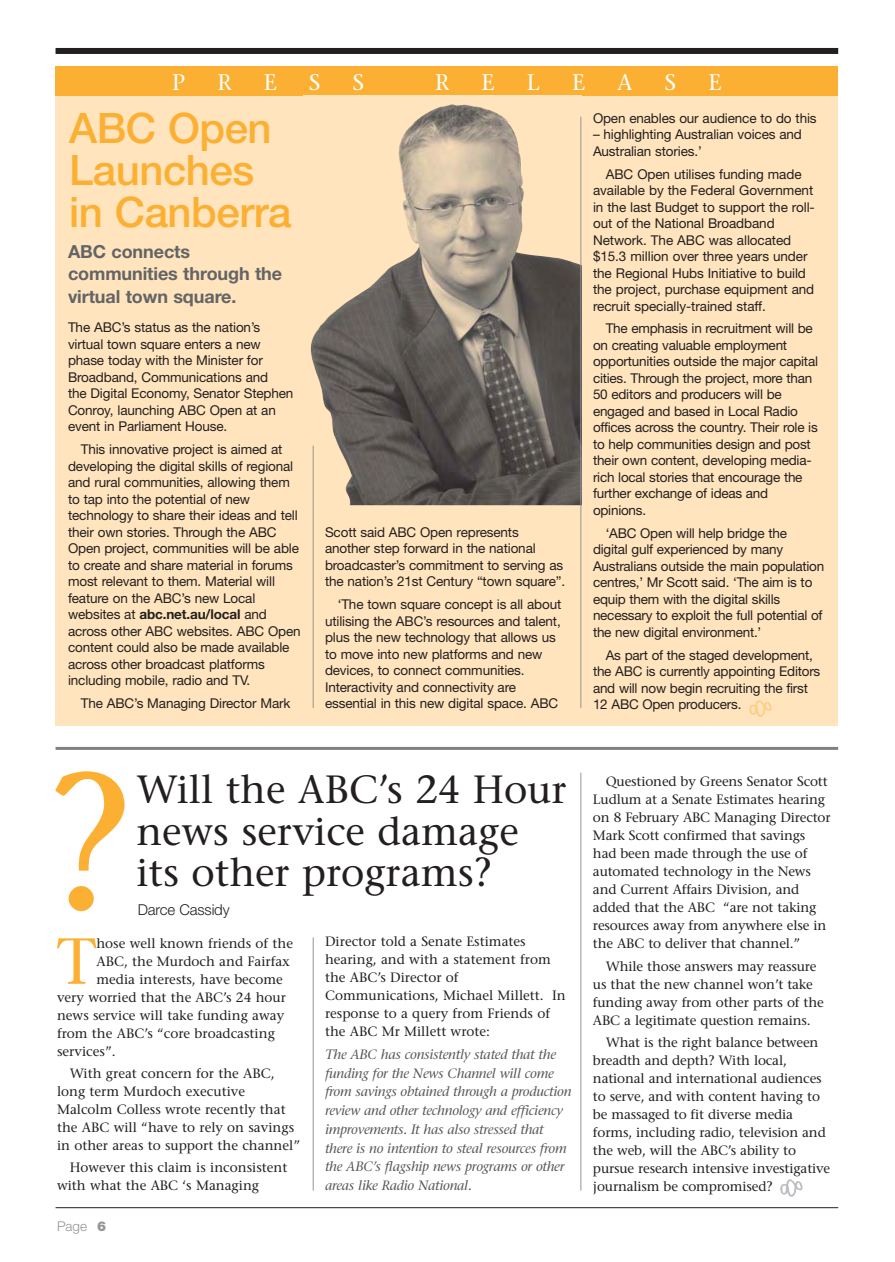
<style>
.page{position:relative;width:895px;height:1262px;background:#fff}
.page>*{position:absolute;margin:0;border:0;box-sizing:border-box;transform-origin:0 0}
.t1{font:64.8px "Stone Serif";color:#fcb033}
.t2{font:500 42px/42px "Helvetica Neue";letter-spacing:-.01em;color:#fcb033}
.t3{font:39.3px/41.5px "Stone Serif";color:#231f20}
.t4{font:22.5px "Stone Serif";color:#fff}
.t5{font:700 18px/22.5px "Helvetica Neue";letter-spacing:-.005em;color:#636466}
.t6{font:300 15px "Helvetica Neue";letter-spacing:-.01em;color:#231f20}
.t7{font:13.5px/16.5px "Helvetica Neue";letter-spacing:-.01em;color:#231f20}
.t8{font:13.5px/18px "Stone Serif";letter-spacing:-.01em;color:#231f20}
.t9{font:italic 13.5px/18.8px "Stone Serif";letter-spacing:-.015em;color:#58595b}
.t10{font:300 13.5px "Helvetica Neue";color:#939598}
.s1{font-weight:700}
.s2{font-weight:900}
</style>
<div class="page">
<div style="left:56px;top:76px;width:782px;height:650px;background:#ffe4bd"></div>
<hr style="left:56px;top:1207px;width:782px;height:1px;background:#231f20">
<div style="left:56px;top:48px;width:782px;height:6px;background:#231f20"></div>
<hr style="left:313px;top:937px;width:1px;height:253px;background:#939598">
<hr style="left:580px;top:773px;width:1px;height:417px;background:#939598">
<div style="left:56px;top:66px;width:782px;height:30px;background:#fcb033"></div>
<hr style="left:56px;top:747px;width:782px;height:3px;background:#808285">
<svg style="left:55px;top:771px;width:69px;height:140px"></svg>
<img style="left:310px;top:104px;width:272px;height:401px">
<hr style="left:313px;top:446px;width:1px;height:262px;background:#939598">
<hr style="left:580px;top:117px;width:1px;height:591px;background:#939598">
<img style="left:780px;top:1179px;width:23px;height:18px">
<img style="left:749px;top:700px;width:23px;height:17px">
<h3 class="t4" style="left:172px;top:73px;width:14px">P</h3>
<h3 class="t4" style="left:217px;top:73px;width:16px">R</h3>
<h3 class="t4" style="left:264px;top:73px;width:14px">E</h3>
<h3 class="t4" style="left:309px;top:73px;width:13px">S</h3>
<h3 class="t4" style="left:353px;top:73px;width:13px">S</h3>
<h3 class="t4" style="left:435px;top:73px;width:16px">R</h3>
<h3 class="t4" style="left:481px;top:73px;width:14px">E</h3>
<h3 class="t4" style="left:527px;top:73px;width:14px">L</h3>
<h3 class="t4" style="left:572px;top:73px;width:14px">E</h3>
<h3 class="t4" style="left:617px;top:73px;width:17px">A</h3>
<h3 class="t4" style="left:665px;top:73px;width:13px">S</h3>
<h3 class="t4" style="left:708px;top:73px;width:14px">E</h3>
<h2 class="t2" style="left:69px;top:111px;width:224px">ABC Open<br>Launches in Canberra</h2>
<h3 class="t5" style="left:68px;top:242px;width:216px">ABC connects communities through the virtual town square.</h3>
<p class="t7" style="left:68px;top:320px;width:227px">The ABC’s status as the nation’s virtual town square enters a new phase today with the Minister for<br>Broadband, Communications and<br>the Digital Economy, Senator Stephen<br>Conroy, launching ABC Open at an event in Parliament House.</p>
<p class="t7" style="left:68px;top:442px;width:234px;text-indent:13px">This innovative project is aimed at developing the digital skills of regional and rural communities, allowing them to tap into the potential of new technology to share their ideas and tell their own stories. Through the ABC Open project, communities will be able to create and share material in forums most relevant to them. Material will feature on the ABC’s new Local websites at <span class="s1">abc.net.au/local</span> and across other ABC websites. ABC Open content could also be made available across other broadcast platforms including mobile, radio and TV.</p>
<p class="t7" style="left:81px;top:696px;width:211px">The ABC’s Managing Director Mark</p>
<p class="t7" style="left:325px;top:525px;width:242px">Scott said ABC Open represents another step forward in the national broadcaster’s commitment to serving as the nation’s 21st Century “town square”.</p>
<p class="t7" style="left:325px;top:597px;width:238px;text-indent:13px">‘The town square concept is all about utilising the ABC’s resources and talent, plus the new technology that allows us to move into new platforms and new devices, to connect communities.<br>Interactivity and connectivity are essential in this new digital space. ABC</p>
<p class="t7" style="left:593px;top:111px;width:225px">Open enables our audience to do this</p>
<p class="t7" style="left:593px;top:127px;width:210px">– highlighting Australian voices and<br>Australian stories.’</p>
<p class="t7" style="left:593px;top:167px;width:223px;text-indent:13px">ABC Open utilises funding made available by the Federal Government in the last Budget to support the roll&shy;out of the National Broadband Network. The ABC was allocated $15.3 million over three years under the Regional Hubs Initiative to build the project, purchase equipment and recruit specially-trained staff.</p>
<p class="t7" style="left:593px;top:322px;width:226px;text-indent:13px">The emphasis in recruitment will be on creating valuable employment opportunities outside the major capital cities. Through the project, more than 50 editors and producers will be engaged and based in Local Radio offices across the country. Their role is to help communities design and post their own content, developing media&shy;rich local stories that encourage the further exchange of ideas and opinions.</p>
<p class="t7" style="left:593px;top:526px;width:233px;text-indent:13px">‘ABC Open will help bridge the digital gulf experienced by many Australians outside the main population centres,’ Mr Scott said. ‘The aim is to equip them with the digital skills necessary to exploit the full potential of the new digital environment.’</p>
<p class="t7" style="left:593px;top:648px;width:229px;text-indent:13px">As part of the staged development, the ABC is currently appointing Editors and will now begin recruiting the first 12 ABC Open producers.</p>
<h3 class="t3" style="left:136px;top:773px;width:432px">Will the ABC’s 24 Hour news service damage its other programs?</h3>
<p class="t6" style="left:138px;top:904px;width:93px">Darce Cassidy</p>
<h1 class="t1" style="left:57px;top:936px;width:41px">T</h1>
<p class="t8" style="left:96px;top:935px;width:198px">hose well known friends of the</p>
<p class="t8" style="left:96px;top:953px;width:195px">ABC, the Murdoch and Fairfax</p>
<p class="t8" style="left:96px;top:971px;width:188px">media interests, have become</p>
<p class="t8" style="left:57px;top:989px;width:230px">very worried that the ABC’s 24 hour</p>
<p class="t8" style="left:57px;top:1007px;width:229px">news service will take funding away</p>
<p class="t8" style="left:57px;top:1025px;width:219px">from the ABC’s “core broadcasting</p>
<p class="t8" style="left:57px;top:1043px;width:60px">services”.</p>
<p class="t8" style="left:57px;top:1066px;width:244px;text-indent:13px">With great concern for the ABC, long term Murdoch executive Malcolm Colless wrote recently that the ABC will “have to rely on savings in other areas to support the channel”</p>
<p class="t8" style="left:57px;top:1160px;width:232px;text-indent:13px">However this claim is inconsistent with what the ABC ‘s Managing</p>
<p class="t10" style="left:57px;top:1221px;width:50px">Page <span class="s2">6</span></p>
<p class="t8" style="left:325px;top:934px;width:242px">Director told a Senate Estimates hearing, and with a statement from the ABC’s Director of<br>Communications, Michael Millett. In response to a query from Friends of the ABC Mr Millett wrote:</p>
<p class="t9" style="left:325px;top:1046px;width:248px">The ABC has consistently stated that the funding for the News Channel will come from savings obtained through a production review and other technology and efficiency improvements. It has also stressed that there is no intention to steal resources from the ABC’s flagship news programs or other areas like Radio National.</p>
<p class="t8" style="left:593px;top:774px;width:239px;text-indent:13px">Questioned by Greens Senator Scott Ludlum at a Senate Estimates hearing on 8 February ABC Managing Director Mark Scott confirmed that savings had been made through the use of automated technology in the News and Current Affairs Division, and added that the ABC “are not taking resources away from anywhere else in the ABC to deliver that channel.”</p>
<p class="t8" style="left:593px;top:958px;width:232px;text-indent:13px">While those answers may reassure us that the new channel won’t take funding away from other parts of the ABC a legitimate question remains.</p>
<p class="t8" style="left:593px;top:1034px;width:239px;text-indent:13px">What is the right balance between breadth and depth? With local, national and international audiences to serve, and with content having to be massaged to fit diverse media forms, including radio, television and the web, will the ABC’s ability to pursue research intensive investigative journalism be compromised?</p>
</div>
